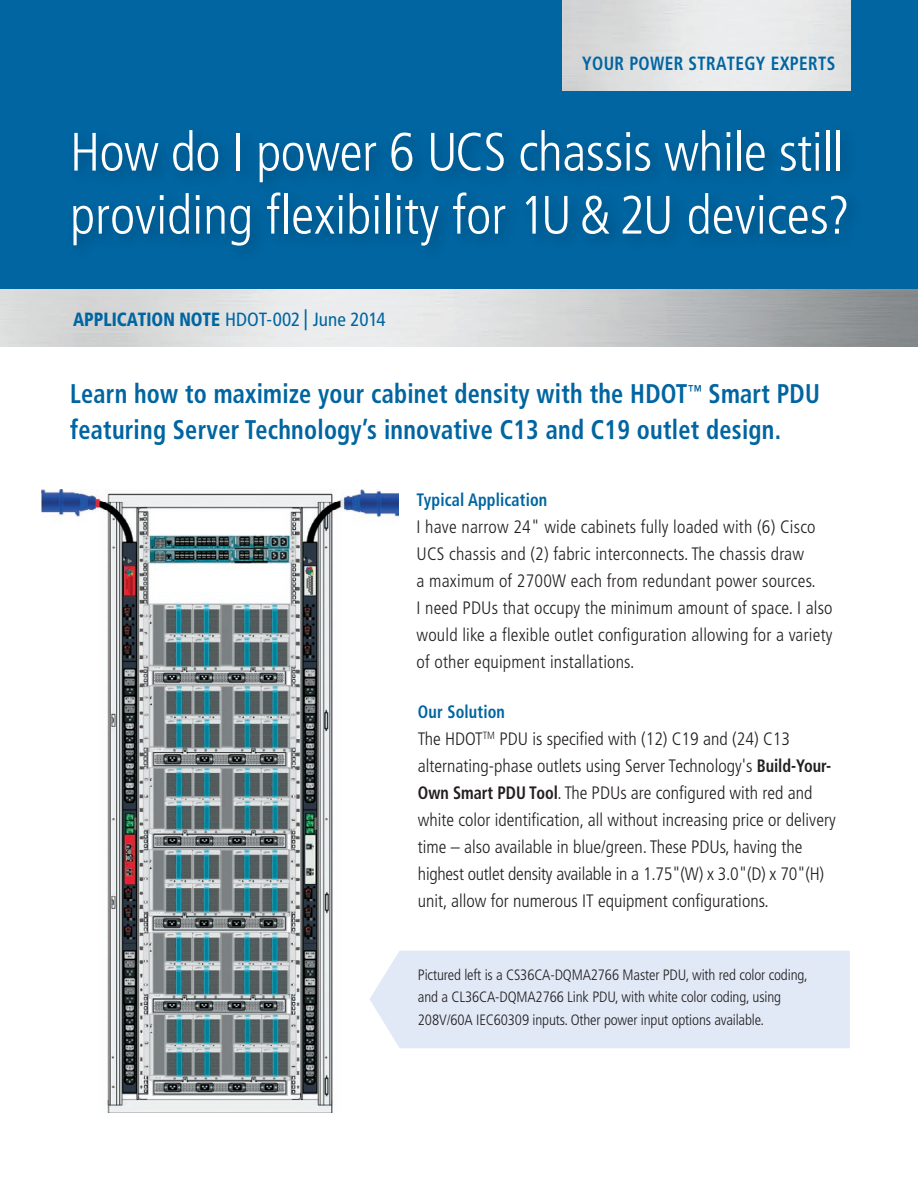
<style>
.page{position:relative;width:918px;height:1188px;background:#fff}
.page>*{position:absolute;margin:0;border:0;box-sizing:border-box;transform-origin:0 0}
.t1{font:300 condensed 54px/63px "Frutiger";color:#fff}
.t2{font:700 condensed 27px/36px "Frutiger";letter-spacing:.01em;color:#0065a1;scale:.9 1}
.t3{font:condensed 19.2px "Frutiger";color:#0065a1}
.t4{font:700 condensed 19.2px "Frutiger";letter-spacing:.02em;color:#0065a1;scale:.9 1}
.t5{font:300 condensed 18px/27px "Frutiger";color:#231f20}
.t6{font:700 condensed 18px "Frutiger";letter-spacing:.01em;color:#0065a1;scale:.9 1}
.t7{font:300 condensed 15px/22.5px "Frutiger";letter-spacing:-.01em;color:#231f20}
.s1{font-weight:900}
.s2{font-size:21px}
.s3{font-weight:700;color:#0065a1}
.s4{font-weight:700}
</style>
<div class="page">
<div style="left:0;top:0;width:918px;height:346px;background:#0065a1"></div>
<img style="left:563px;top:0;width:288px;height:90px">
<img style="left:0;top:290px;width:918px;height:56px">
<img style="left:42px;top:489px;width:357px;height:624px">
<div style="left:370px;top:951px;width:480px;height:97px;background:#e1e9f6"></div>
<p class="t4" style="left:582px;top:52px;width:283px">YOUR POWER STRATEGY EXPERTS</p>
<h1 class="t1" style="left:70px;top:121px;width:782px">How do I power 6 UCS chassis while still providing flexibility for 1U&amp; 2U devices?</h1>
<p class="t3" style="left:73px;top:308px;width:314px"><span class="s1">APPLICATION NOTE</span> HDOT-002 <span class="s2">|</span> June 2014</p>
<h2 class="t2" style="left:70px;top:376px;width:835px">Learn how to maximize your cabinet density with the HDOT<sup>™</sup> Smart PDU featuring Server Technology’s innovative C13 and C19 outlet design.</h2>
<p class="t6" style="left:417px;top:489px;width:147px">Typical Application</p>
<p class="t5" style="left:417px;top:513px;width:418px">I have narrow 24" wide cabinets fully loaded with (6) Cisco UCS chassis and (2) fabric interconnects. The chassis draw<br>a maximum of 2700W each from redundant power sources.<br>I need PDUs that occupy the minimum amount of space. I also would like a flexible outlet configuration allowing for a variety of other equipment installations.</p>
<p class="t5" style="left:418px;top:698px;width:419px"><span class="s3">Our Solution<br></span>The HDOT<sup>TM</sup> PDU is specified with (12) C19 and (24) C13 alternating-phase outlets using Server Technology's <span class="s4">Build-Your-Own Smart PDU Tool</span>. The PDUs are configured with red and white color identification, all without increasing price or delivery time – also available in blue/green. These PDUs, having the highest outlet density available in a 1.75"(W) x 3.0"(D) x 70"(H) unit, allow for numerous IT equipment configurations.</p>
<p class="t7" style="left:418px;top:963px;width:391px">Pictured left is a CS36CA-DQMA2766 Master PDU, with red color coding, and a CL36CA-DQMA2766 Link PDU, with white color coding, using<br>208V/60A IEC60309 inputs. Other power input options available.</p>
</div>
